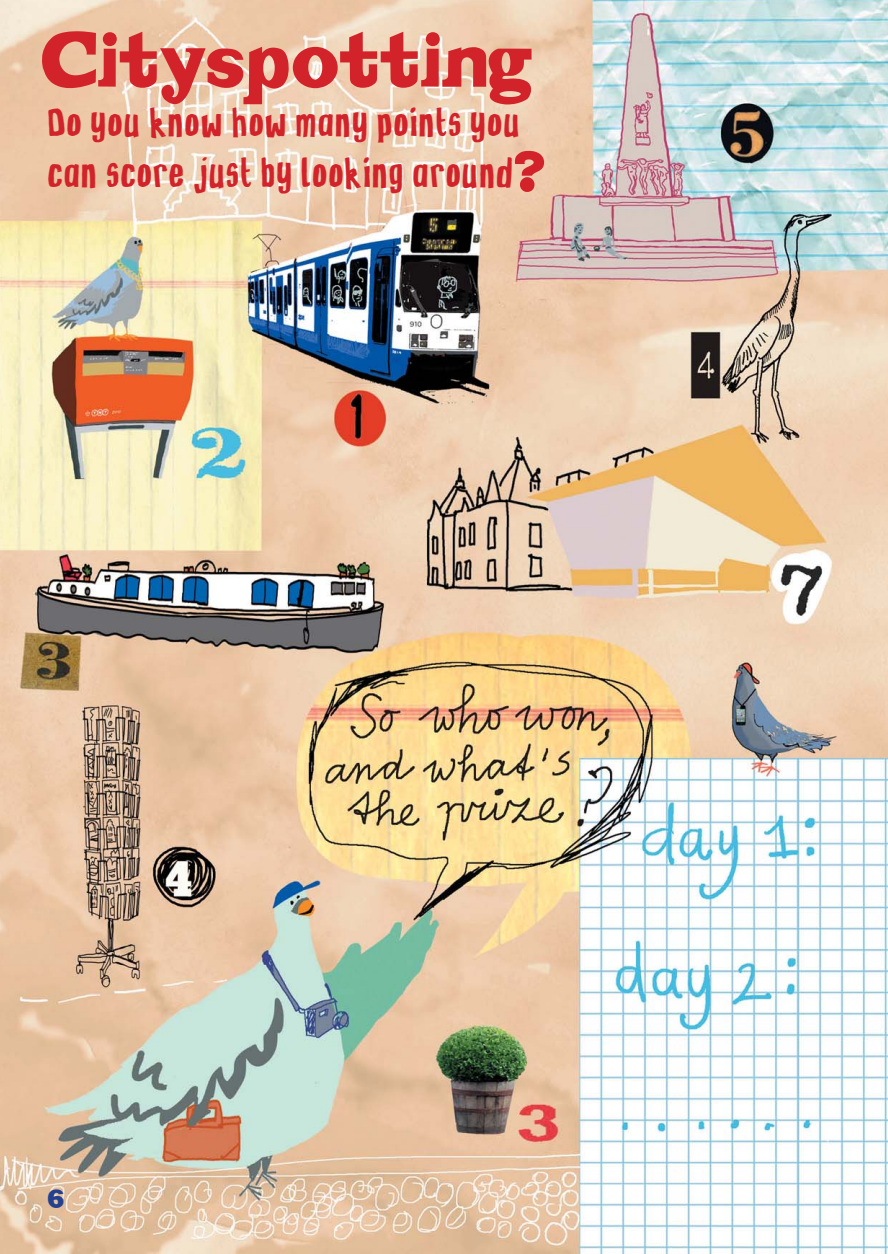
<style>
.page{position:relative;width:888px;height:1254px;background:#fff}
.page>*{position:absolute;margin:0;border:0;box-sizing:border-box;transform-origin:0 0}
.t1{font:81px "Vintage";color:#d2232a}
.t2{font:32.7px "ZINZOZO";color:#d2232a;scale:.96 1}
.t3{font:31.5px "ZINZOZO";color:#d2232a}
.t4{font:800 27px "Rockwell";color:#25408e}
.s1{font-family:"Vintage";font-size:54.6px}
</style>
<div class="page">
<img style="left:0;top:0;width:888px;height:1253px">
<h1 class="t1" style="left:39px;top:9px;width:496px">Cityspotting</h1>
<p class="t3" style="left:48px;top:107px;width:475px">Do you know how many points you</p>
<p class="t2" style="left:48px;top:157px;width:518px">can score just by looking around<span class="s1">?</span></p>
<p class="t4" style="left:46px;top:1182px;width:20px">6</p>
</div>
